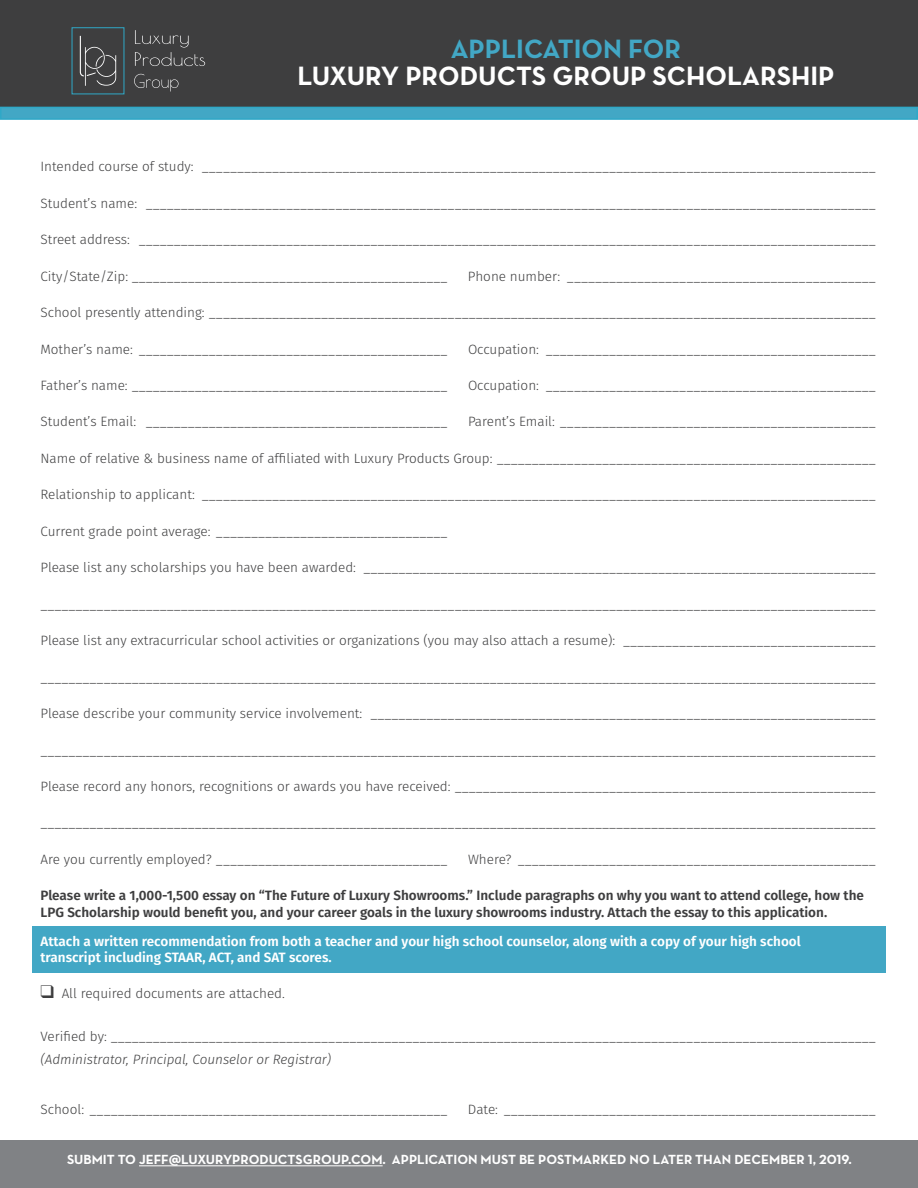
<style>
.page{position:relative;width:918px;height:1188px;background:#fff}
.page>*{position:absolute;margin:0;border:0;box-sizing:border-box;transform-origin:0 0}
.Headline_5{font:27px/27px "Neutraface Text Bold Alt";color:#fff;text-align:center}
.t1{font:300 13.5px "Fira Sans";color:#3e3e3f}
.t2{font:600 13.5px/16.2px "Fira Sans";color:#3e3e3f}
.t3{font:600 13.5px/16.2px "Fira Sans";color:#fff}
.t4{font:700 13.5px "Neutraface Text";color:#fff}
.t5{font:italic 300 13.5px "Fira Sans";color:#3e3e3f}
.s1{color:#42a7c5}
</style>
<div class="page">
<div style="left:32px;top:927px;width:854px;height:46px;background:#42a7c5"></div>
<div style="left:0;top:0;width:918px;height:113px;background:#3e3e3f"></div>
<div style="left:1px;top:107px;width:916px;height:12px;background:#42a7c5"></div>
<div style="left:0;top:107px;width:918px;height:13px;border:2px solid #2fa8c7"></div>
<svg style="left:135px;top:30px;width:70px;height:36px"></svg>
<svg style="left:134px;top:74px;width:45px;height:18px"></svg>
<div style="left:72px;top:27px;width:52px;height:67px;border:1px solid #2fa8c7"></div>
<svg style="left:80px;top:36px;width:36px;height:50px"></svg>
<div style="left:1px;top:1140px;width:917px;height:48px;background:#808285"></div>
<hr style="left:139px;top:1166px;width:244px;height:1px;background:#fff">
<p class="Headline_5" style="left:297px;top:35px;width:539px"><span class="s1">APPLICATION FOR<br></span>LUXURY PRODUCTS GROUP SCHOLARSHIP</p>
<p class="t1" style="left:40px;top:157px;width:837px">Intended course of study: ________________________________________________________________________________________________</p>
<p class="t1" style="left:40px;top:194px;width:837px">Student’s name: ________________________________________________________________________________________________________</p>
<p class="t1" style="left:40px;top:230px;width:837px">Street address: _________________________________________________________________________________________________________</p>
<p class="t1" style="left:40px;top:266px;width:409px">City/State/Zip: _____________________________________________</p>
<p class="t1" style="left:468px;top:266px;width:409px">Phone number: ____________________________________________</p>
<p class="t1" style="left:40px;top:303px;width:837px">School presently attending: _______________________________________________________________________________________________</p>
<p class="t1" style="left:40px;top:339px;width:409px">Mother’s name: ____________________________________________</p>
<p class="t1" style="left:468px;top:339px;width:409px">Occupation: _______________________________________________</p>
<p class="t1" style="left:40px;top:376px;width:409px">Father’s name: _____________________________________________</p>
<p class="t1" style="left:468px;top:376px;width:409px">Occupation: _______________________________________________</p>
<p class="t1" style="left:40px;top:412px;width:409px">Student’s Email: ___________________________________________</p>
<p class="t1" style="left:468px;top:412px;width:409px">Parent’s Email: _____________________________________________</p>
<p class="t1" style="left:40px;top:449px;width:837px">Name of relative &amp; business name of affiliated with Luxury Products Group: ______________________________________________________</p>
<p class="t1" style="left:40px;top:485px;width:837px">Relationship to applicant: ________________________________________________________________________________________________</p>
<p class="t1" style="left:40px;top:522px;width:409px">Current grade point average: _________________________________</p>
<p class="t1" style="left:40px;top:558px;width:837px">Please list any scholarships you have been awarded: _________________________________________________________________________</p>
<p class="t1" style="left:40px;top:594px;width:837px">_______________________________________________________________________________________________________________________</p>
<p class="t1" style="left:40px;top:631px;width:837px">Please list any extracurricular school activities or organizations (you may also attach a resume): ____________________________________</p>
<p class="t1" style="left:40px;top:667px;width:837px">_______________________________________________________________________________________________________________________</p>
<p class="t1" style="left:40px;top:704px;width:837px">Please describe your community service involvement: ________________________________________________________________________</p>
<p class="t1" style="left:40px;top:740px;width:837px">_______________________________________________________________________________________________________________________</p>
<p class="t1" style="left:40px;top:777px;width:837px">Please record any honors, recognitions or awards you have received: ____________________________________________________________</p>
<p class="t1" style="left:40px;top:813px;width:837px">_______________________________________________________________________________________________________________________</p>
<p class="t1" style="left:40px;top:850px;width:409px">Are you currently employed? _________________________________</p>
<p class="t1" style="left:468px;top:850px;width:409px">Where? ___________________________________________________</p>
<p class="t2" style="left:40px;top:887px;width:825px">Please write a 1,000-1,500 essay on “The Future of Luxury Showrooms.” Include paragraphs on why you want to attend college, how the<br>LPG Scholarship would benefit you, and your career goals in the luxury showrooms industry. Attach the essay to this application.</p>
<p class="t3" style="left:40px;top:933px;width:762px">Attach a written recommendation from both a teacher and your high school counselor, along with a copy of your high school transcript including STAAR, ACT, and SAT scores.</p>
<p class="t1" style="left:40px;top:983px;width:246px">❑ All required documents are attached.</p>
<p class="t1" style="left:40px;top:1026px;width:837px">Verified by: _____________________________________________________________________________________________________________</p>
<p class="t5" style="left:40px;top:1049px;width:292px">(Administrator, Principal, Counselor or Registrar)</p>
<p class="t1" style="left:40px;top:1099px;width:409px">School: ___________________________________________________</p>
<p class="t1" style="left:468px;top:1099px;width:409px">Date: _____________________________________________________</p>
<p class="t4" style="left:67px;top:1151px;width:786px">SUBMIT TO JEFF@LUXURYPRODUCTSGROUP.COM. APPLICATION MUST BE POSTMARKED NO LATER THAN DECEMBER 1, 2019.</p>
</div>
